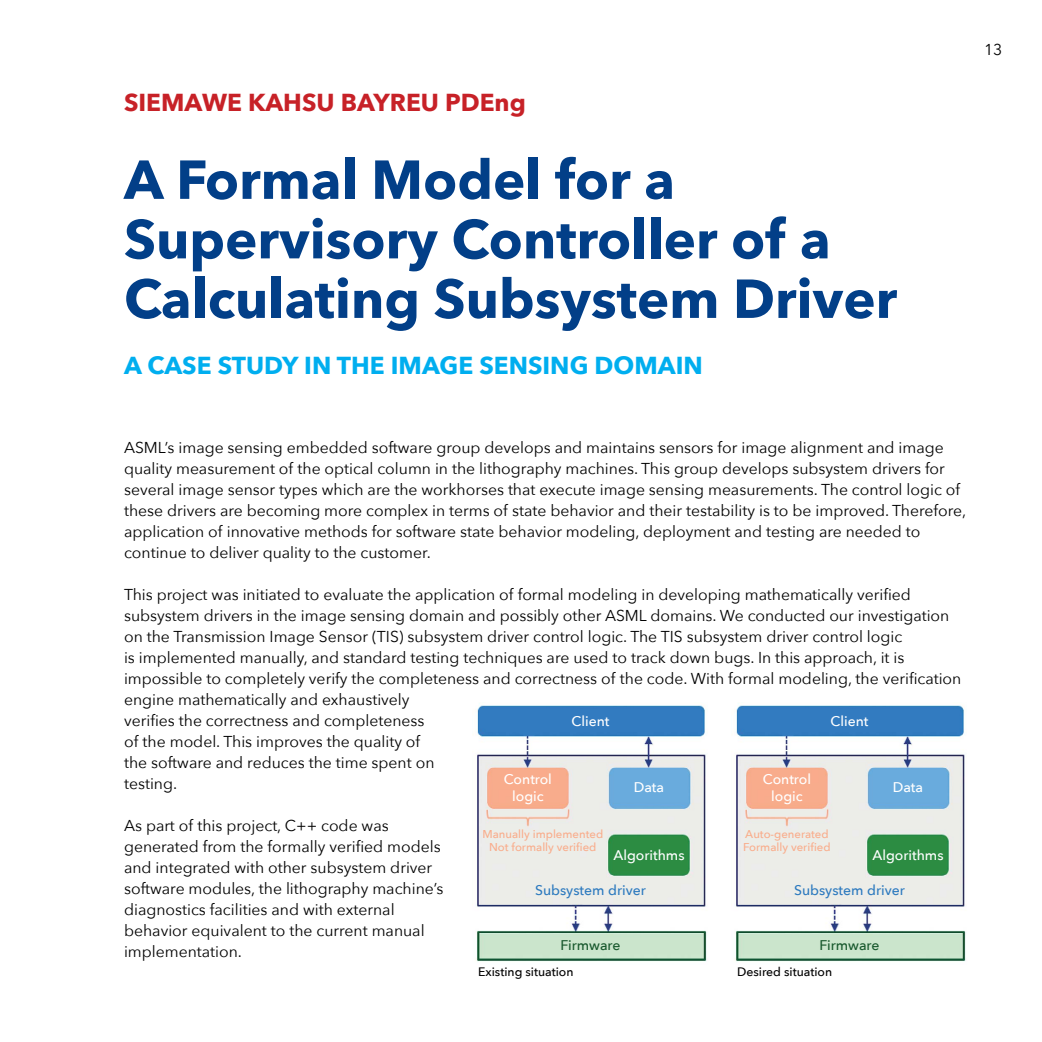
<style>
.page{position:relative;width:1042px;height:1042px;background:#fff}
.page>*{position:absolute;margin:0;border:0;box-sizing:border-box;transform-origin:0 0}
.t1{font:700 54.25px/59.5px "Avenir Next";color:#023f88}
.t2{font:700 24.5px "Avenir Next";color:#00aeef}
.t3{font:700 24.5px "Avenir Next";color:#c72127}
.t4{font:15.75px/21px "Avenir Next";color:#000}
.t5{font:500 14px/16.6px "Avenir Next";color:#fff;text-align:center}
.t6{font:500 14px "Avenir Next";color:#2d7abf}
.t7{font:500 14px "Avenir Next";color:#18582d}
.t8{font:500 12.25px "Avenir Next";color:#000}
.t9{font:500 11.38px/13.1px "Avenir Next";color:#f9ad8c;text-align:center}
</style>
<div class="page">
<img style="left:735px;top:703px;width:231px;height:259px">
<img style="left:476px;top:703px;width:231px;height:259px">
<h2 class="t3" style="left:124px;top:82px;width:403px">SIEMAWE KAHSU BAYREU PDEng</h2>
<h1 class="t1" style="left:124px;top:149px;width:774px">A Formal Model for a<br>Supervisory Controller of a<br>Calculating Subsystem Driver</h1>
<h2 class="t2" style="left:124px;top:344px;width:580px">A CASE STUDY IN THE IMAGE SENSING DOMAIN</h2>
<p class="t4" style="left:984px;top:39px;width:20px">13</p>
<p class="t4" style="left:124px;top:436px;width:844px">ASML’s image sensing embedded software group develops and maintains sensors for image alignment and image quality measurement of the optical column in the lithography machines. This group develops subsystem drivers for several image sensor types which are the workhorses that execute image sensing measurements. The control logic of these drivers are becoming more complex in terms of state behavior and their testability is to be improved. Therefore, application of innovative methods for software state behavior modeling, deployment and testing are needed to continue to deliver quality to the customer.</p>
<p class="t4" style="left:124px;top:583px;width:839px">This project was initiated to evaluate the application of formal modeling in developing mathematically verified subsystem drivers in the image sensing domain and possibly other ASML domains. We conducted our investigation on the Transmission Image Sensor (TIS) subsystem driver control logic. The TIS subsystem driver control logic<br>is implemented manually, and standard testing techniques are used to track down bugs. In this approach, it is impossible to completely verify the completeness and correctness of the code. With formal modeling, the verification engine mathematically and exhaustively<br>verifies the correctness and completeness<br>of the model. This improves the quality of<br>the software and reduces the time spent on<br>testing.</p>
<p class="t4" style="left:124px;top:814px;width:321px">As part of this project, C++ code was generated from the formally verified models and integrated with other subsystem driver software modules, the lithography machine’s diagnostics facilities and with external behavior equivalent to the current manual implementation.</p>
<p class="t5" style="left:571px;top:712px;width:39px">Client</p>
<p class="t5" style="left:830px;top:712px;width:39px">Client</p>
<p class="t5" style="left:504px;top:770px;width:50px">Control logic</p>
<p class="t5" style="left:763px;top:770px;width:50px">Control logic</p>
<p class="t5" style="left:634px;top:779px;width:32px">Data</p>
<p class="t5" style="left:893px;top:779px;width:32px">Data</p>
<p class="t9" style="left:482px;top:826px;width:122px">Manually implemented<br>Not formally verified</p>
<p class="t9" style="left:743px;top:826px;width:89px;text-align:left">Auto-generated<br>Formally verified</p>
<p class="t5" style="left:613px;top:846px;width:73px">Algorithms</p>
<p class="t5" style="left:872px;top:846px;width:73px">Algorithms</p>
<p class="t6" style="left:535px;top:878px;width:112px">Subsystem driver</p>
<p class="t6" style="left:794px;top:878px;width:112px">Subsystem driver</p>
<p class="t7" style="left:560px;top:933px;width:62px">Firmware</p>
<p class="t7" style="left:819px;top:933px;width:62px">Firmware</p>
<p class="t8" style="left:478px;top:961px;width:97px">Existing situation</p>
<p class="t8" style="left:737px;top:961px;width:97px">Desired situation</p>
</div>
